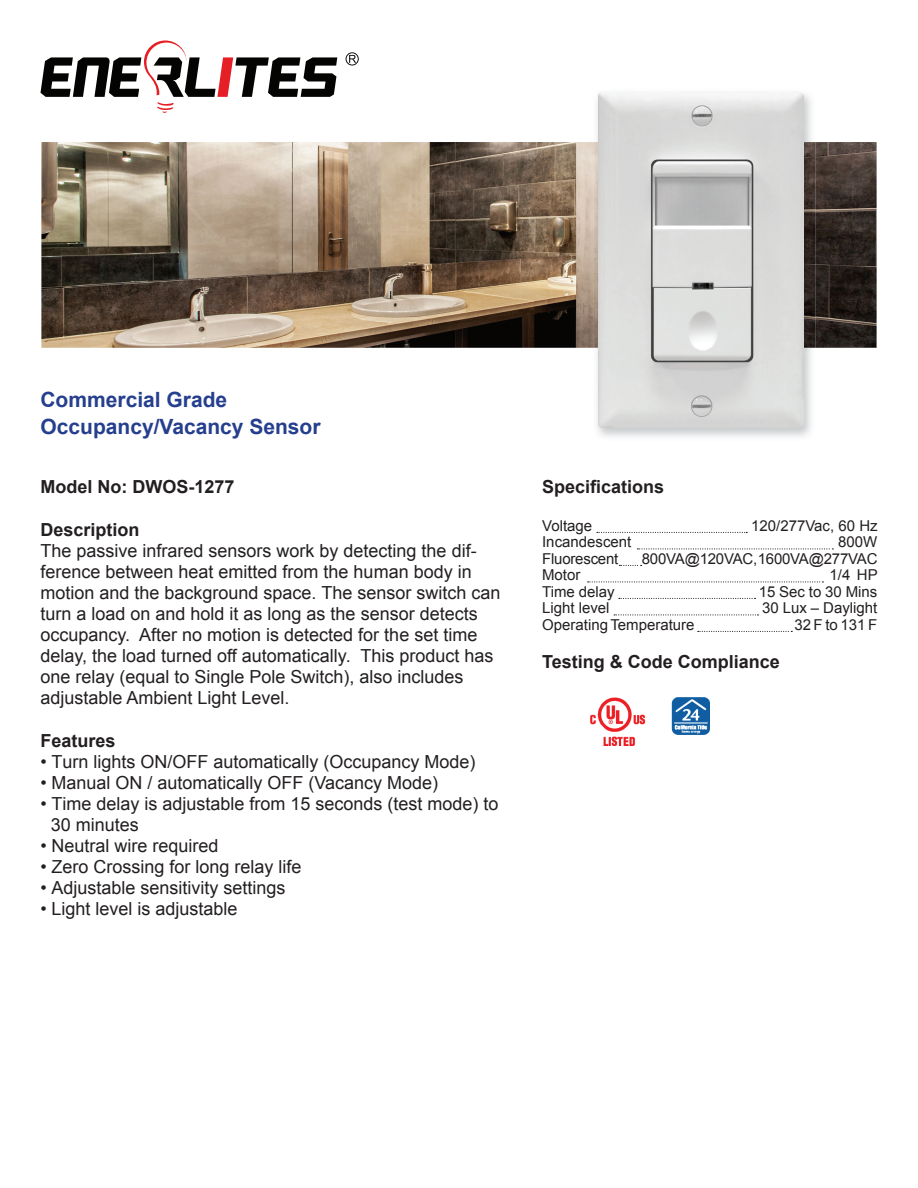
<style>
.page{position:relative;width:918px;height:1188px;background:#fff}
.page>*{position:absolute;margin:0;border:0;box-sizing:border-box;transform-origin:0 0}
.t1{font:700 21px/27px "Arial";color:#253f8e}
.t2{font:18px/21px "Arial";color:#231f20}
.t3{font:700 18px "Arial";color:#231f20}
.t4{font:15px "Arial";color:#231f20}
</style>
<div class="page">
<svg style="left:40px;top:40px;width:297px;height:73px"></svg>
<svg style="left:346px;top:52px;width:12px;height:14px"></svg>
<svg style="left:597px;top:532px;width:150px;height:1px"></svg>
<svg style="left:637px;top:548px;width:196px;height:1px"></svg>
<svg style="left:619px;top:565px;width:23px;height:1px"></svg>
<svg style="left:588px;top:581px;width:235px;height:1px"></svg>
<svg style="left:619px;top:598px;width:137px;height:1px"></svg>
<svg style="left:614px;top:614px;width:144px;height:1px"></svg>
<svg style="left:698px;top:631px;width:94px;height:1px"></svg>
<img style="left:590px;top:698px;width:120px;height:48px">
<img style="left:41px;top:142px;width:836px;height:206px">
<img style="left:593px;top:142px;width:222px;height:206px">
<img style="left:598px;top:91px;width:205px;height:336px">
<p class="t1" style="left:40px;top:387px;width:282px">Commercial Grade<br>Occupancy/Vacancy Sensor</p>
<p class="t3" style="left:40px;top:475px;width:196px">Model No: DWOS-1277</p>
<p class="t3" style="left:40px;top:518px;width:101px">Description</p>
<p class="t2" style="left:40px;top:540px;width:461px">The passive infrared sensors work by detecting the dif&shy;ference between heat emitted from the human body in motion and the background space. The sensor switch can turn a load on and hold it as long as the sensor detects occupancy. After no motion is detected for the set time delay, the load turned off automatically. This product has one relay (equal to Single Pole Switch), also includes adjustable Ambient Light Level.</p>
<p class="t3" style="left:40px;top:728px;width:77px">Features</p>
<p class="t2" style="left:40px;top:751px;width:437px">• Turn lights ON/OFF automatically (Occupancy Mode)</p>
<p class="t2" style="left:40px;top:772px;width:399px">• Manual ON / automatically OFF (Vacancy Mode)</p>
<p class="t2" style="left:51px;top:793px;width:449px;text-indent:-10px">• Time delay is adjustable from 15 seconds (test mode) to<br>30 minutes</p>
<p class="t2" style="left:40px;top:835px;width:180px">• Neutral wire required</p>
<p class="t2" style="left:40px;top:856px;width:263px">• Zero Crossing for long relay life</p>
<p class="t2" style="left:40px;top:877px;width:247px">• Adjustable sensitivity settings</p>
<p class="t2" style="left:40px;top:898px;width:199px">• Light level is adjustable</p>
<p class="t3" style="left:542px;top:475px;width:124px">Specifications</p>
<p class="t4" style="left:542px;top:516px;width:52px">Voltage</p>
<p class="t4" style="left:751px;top:516px;width:128px">120/277Vac, 60 Hz</p>
<p class="t4" style="left:542px;top:532px;width:91px">Incandescent</p>
<p class="t4" style="left:838px;top:532px;width:41px">800W</p>
<p class="t4" style="left:542px;top:549px;width:78px">Fluorescent</p>
<p class="t4" style="left:642px;top:549px;width:237px">800VA@120VAC, 1600VA@277VAC</p>
<p class="t4" style="left:542px;top:565px;width:40px">Motor</p>
<p class="t4" style="left:830px;top:565px;width:50px">1/4 HP</p>
<p class="t4" style="left:542px;top:582px;width:74px">Time delay</p>
<p class="t4" style="left:759px;top:582px;width:120px">15 Sec to 30 Mins</p>
<p class="t4" style="left:542px;top:598px;width:69px">Light level</p>
<p class="t4" style="left:762px;top:598px;width:117px">30 Lux – Daylight</p>
<p class="t4" style="left:542px;top:615px;width:154px">Operating Temperature</p>
<p class="t4" style="left:794px;top:615px;width:85px">32 F to 131 F</p>
<p class="t3" style="left:542px;top:650px;width:239px">Testing &amp; Code Compliance</p>
</div>
